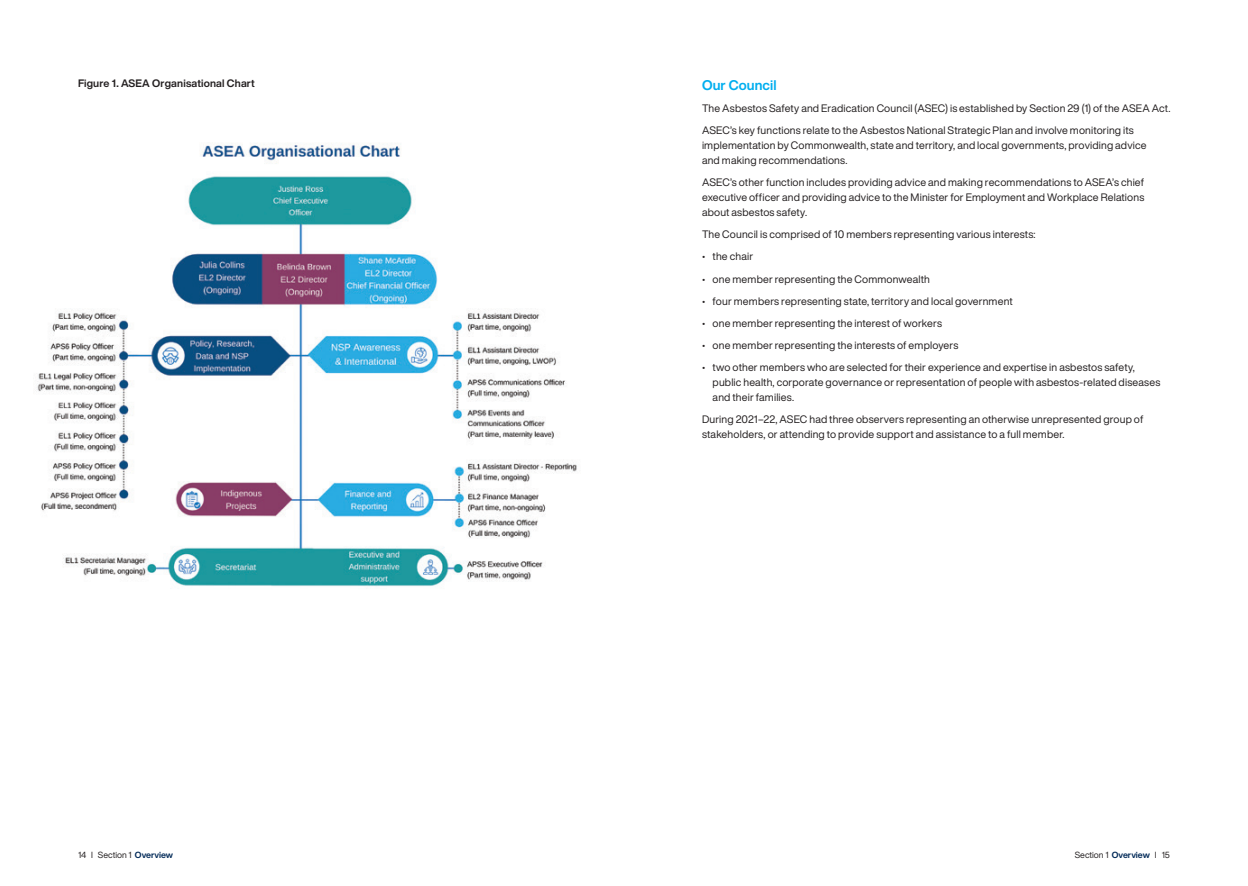
<style>
.page{position:relative;width:1248px;height:886px;background:#fff}
.page>*{position:absolute;margin:0;border:0;box-sizing:border-box;transform-origin:0 0}
.t1{font:700 13.75px "Helvetica Now Display";letter-spacing:.005em;color:#00aeef}
.t2{font:10.62px/15px "Helvetica Now Display";letter-spacing:.015em;color:#231f20}
.t3{font:700 10.62px "Helvetica Now Display";letter-spacing:.015em;color:#231f20}
.t4{font:8.75px "Helvetica Now Display";color:#231f20}
.s1{font-weight:700;color:#002957}
</style>
<div class="page">
<img style="left:37px;top:143px;width:540px;height:446px">
<p class="t3" style="left:78px;top:76px;width:178px">Figure 1. ASEA Organisational Chart</p>
<p class="t1" style="left:702px;top:76px;width:76px">Our Council</p>
<p class="t2" style="left:702px;top:101px;width:470px">The Asbestos Safety and Eradication Council (ASEC) is established by Section 29 (1) of the ASEA Act.</p>
<p class="t2" style="left:702px;top:123px;width:446px">ASEC’s key functions relate to the Asbestos National Strategic Plan and involve monitoring its implementation by Commonwealth, state and territory, and local governments, providing advice and making recommendations.</p>
<p class="t2" style="left:702px;top:175px;width:444px;text-align:justify">ASEC’s other function includes providing advice and making recommendations to ASEA’s chief executive officer and providing advice to the Minister for Employment and Workplace Relations about asbestos safety.</p>
<p class="t2" style="left:702px;top:227px;width:335px">The Council is comprised of 10 members representing various interests:</p>
<p class="t2" style="left:702px;top:249px;width:53px">• the chair</p>
<p class="t2" style="left:702px;top:271px;width:229px">• one member representing the Commonwealth</p>
<p class="t2" style="left:702px;top:293px;width:312px">• four members representing state, territory and local government</p>
<p class="t2" style="left:702px;top:315px;width:241px">• one member representing the interest of workers</p>
<p class="t2" style="left:702px;top:337px;width:258px">• one member representing the interests of employers</p>
<p class="t2" style="left:712px;top:360px;width:449px;text-indent:-11px">• two other members who are selected for their experience and expertise in asbestos safety, public health, corporate governance or representation of people with asbestos-related diseases and their families.</p>
<p class="t2" style="left:702px;top:412px;width:443px">During 2021–22, ASEC had three observers representing an otherwise unrepresented group of stakeholders, or attending to provide support and assistance to a full member.</p>
<p class="t4" style="left:78px;top:849px;width:97px">14 I Section 1 <span class="s1">Overview</span></p>
<p class="t4" style="left:1074px;top:849px;width:97px">Section 1 <span class="s1">Overview</span> I 15</p>
</div>
